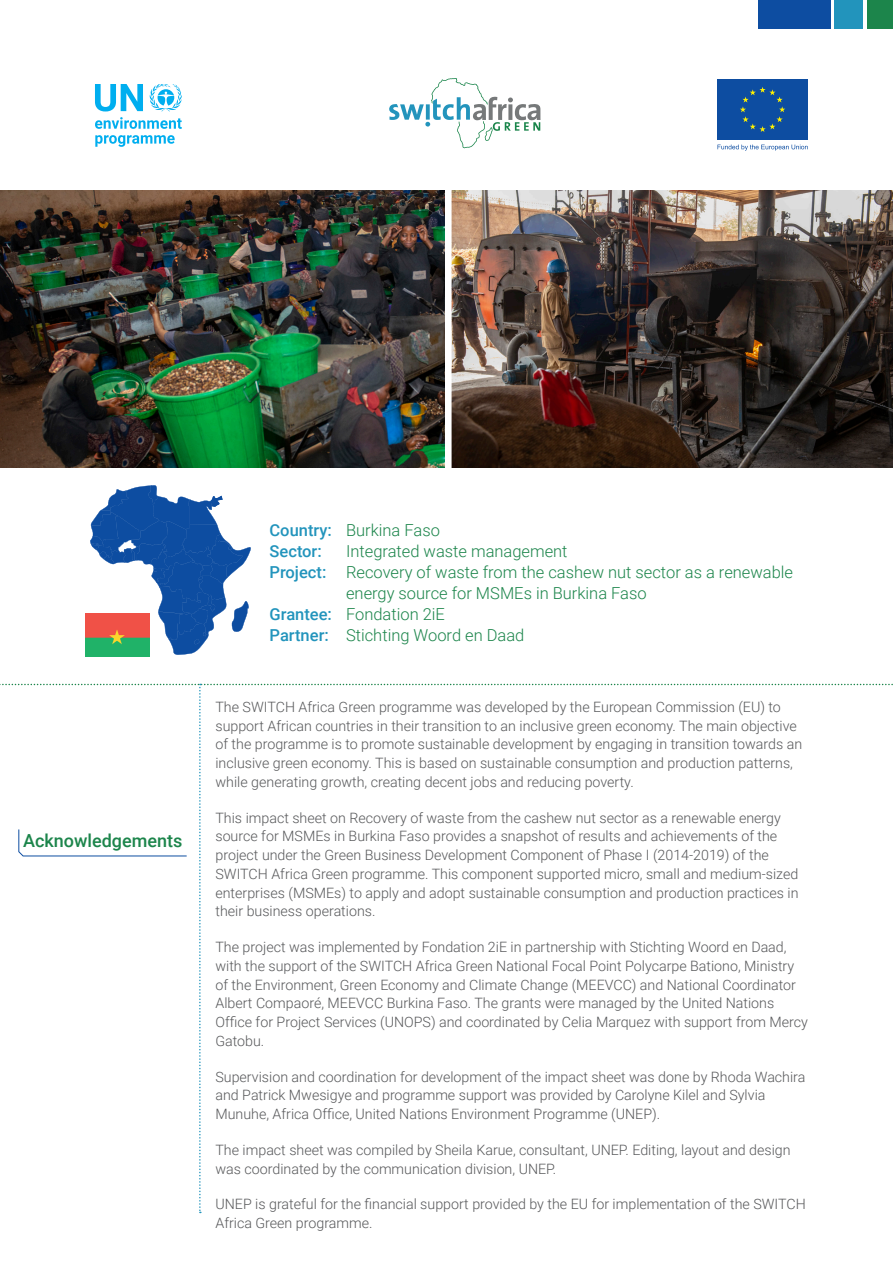
<style>
.page{position:relative;width:893px;height:1263px;background:#fff}
.page>*{position:absolute;margin:0;border:0;box-sizing:border-box;transform-origin:0 0}
.heading_L1{font:500 18px "Roboto";color:#1c854b}
.t1{font:300 16.5px/21px "Roboto";color:#1c854b}
.t2{font:500 16.5px "Roboto";color:#2294bc}
.Acknowledgements_bod{font:300 14.25px/18.8px "Roboto";color:#57585a}
.s1{font-weight:500;color:#2294bc}
</style>
<div class="page">
<svg style="left:90px;top:485px;width:161px;height:172px"></svg>
<svg style="left:0;top:684px;width:893px;height:529px"></svg>
<img style="left:85px;top:613px;width:65px;height:43px">
<img style="left:0;top:191px;width:444px;height:277px">
<img style="left:452px;top:191px;width:441px;height:277px">
<div style="left:758px;top:0;width:72px;height:28px;background:#0d4da1"></div>
<div style="left:835px;top:0;width:28px;height:28px;background:#2294bc"></div>
<div style="left:867px;top:0;width:26px;height:28px;background:#1c854b"></div>
<svg style="left:389px;top:78px;width:151px;height:70px"></svg>
<svg style="left:149px;top:84px;width:33px;height:27px"></svg>
<svg style="left:95px;top:84px;width:48px;height:27px"></svg>
<svg style="left:95px;top:117px;width:87px;height:12px"></svg>
<svg style="left:95px;top:135px;width:80px;height:12px"></svg>
<div style="left:718px;top:80px;width:90px;height:60px;background:#0d4da1"></div>
<svg style="left:740px;top:87px;width:45px;height:45px"></svg>
<svg style="left:717px;top:145px;width:91px;height:6px"></svg>
<p class="heading_L1" style="left:23px;top:828px;width:161px">Acknowledgements</p>
<p class="t1" style="left:270px;top:519px;width:172px"><span class="s1">Country:</span> Burkina Faso</p>
<p class="t2" style="left:270px;top:540px;width:54px">Sector:</p>
<p class="t1" style="left:346px;top:540px;width:223px">Integrated waste management</p>
<p class="t1" style="left:346px;top:561px;width:449px;text-indent:-77px"><span class="s1">Project:</span> Recovery of waste from the cashew nut sector as a renewable energy source for MSMEs in Burkina Faso</p>
<p class="t1" style="left:270px;top:603px;width:177px"><span class="s1">Grantee:</span> Fondation 2iE</p>
<p class="t1" style="left:270px;top:624px;width:256px"><span class="s1">Partner:</span> Stichting Woord en Daad</p>
<p class="Acknowledgements_bod" style="left:215px;top:697px;width:588px">The SWITCH Africa Green programme was developed by the European Commission (EU) to support African countries in their transition to an inclusive green economy. The main objective of the programme is to promote sustainable development by engaging in transition towards an inclusive green economy. This is based on sustainable consumption and production patterns, while generating growth, creating decent jobs and reducing poverty.</p>
<p class="Acknowledgements_bod" style="left:215px;top:808px;width:585px">This impact sheet on Recovery of waste from the cashew nut sector as a renewable energy source for MSMEs in Burkina Faso provides a snapshot of results and achievements of the project under the Green Business Development Component of Phase I (2014-2019) of the SWITCH Africa Green programme. This component supported micro, small and medium-sized enterprises (MSMEs) to apply and adopt sustainable consumption and production practices in their business operations.</p>
<p class="Acknowledgements_bod" style="left:215px;top:937px;width:594px">The project was implemented by Fondation 2iE in partnership with Stichting Woord en Daad, with the support of the SWITCH Africa Green National Focal Point Polycarpe Bationo, Ministry of the Environment, Green Economy and Climate Change (MEEVCC) and National Coordinator Albert Compaoré, MEEVCC Burkina Faso. The grants were managed by the United Nations Office for Project Services (UNOPS) and coordinated by Celia Marquez with support from Mercy Gatobu.</p>
<p class="Acknowledgements_bod" style="left:215px;top:1067px;width:591px">Supervision and coordination for development of the impact sheet was done by Rhoda Wachira and Patrick Mwesigye and programme support was provided by Carolyne Kilel and Sylvia<br>Munuhe, Africa Office, United Nations Environment Programme (UNEP).</p>
<p class="Acknowledgements_bod" style="left:215px;top:1140px;width:577px">The impact sheet was compiled by Sheila Karue, consultant, UNEP. Editing, layout and design was coordinated by the communication division, UNEP.</p>
<p class="Acknowledgements_bod" style="left:215px;top:1194px;width:592px">UNEP is grateful for the financial support provided by the EU for implementation of the SWITCH<br>Africa Green programme.</p>
</div>
